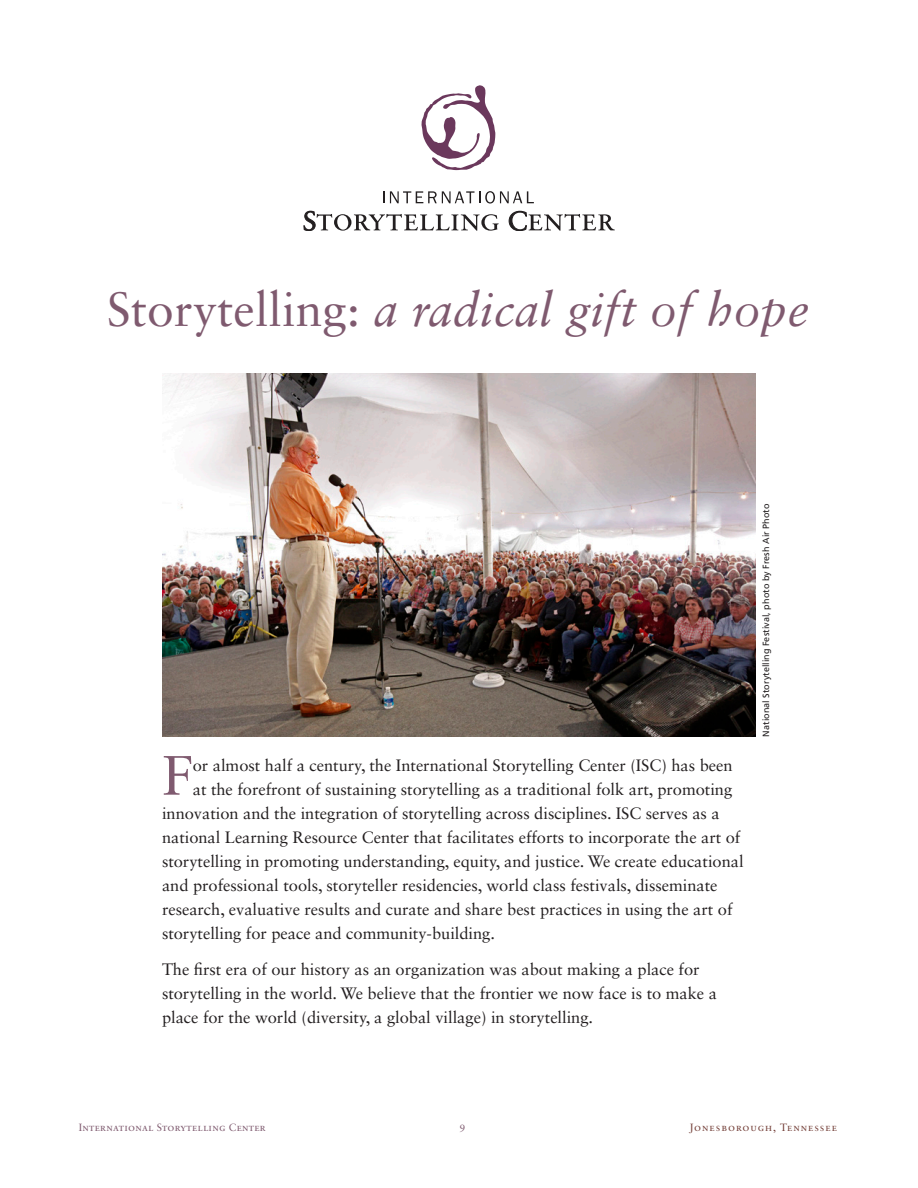
<style>
.page{position:relative;width:918px;height:1188px;background:#fff}
.page>*{position:absolute;margin:0;border:0;box-sizing:border-box;transform-origin:0 0}
.First_Paragraph{font:55.5px "Sabon LT Std";color:#7f5a6f}
.t1{font:italic 48px "Sabon LT Std";letter-spacing:.005em;color:#7f5a6f}
.First_Paragraph-2{font:16.5px "Sabon LT Std";color:#231f20}
.Body_Text{font:16.5px/24px "Sabon LT Std";color:#231f20}
.t2{font:10.5px "Sabon LT Std";letter-spacing:.025em;color:#7f5a6f}
.t3{font:10.5px "Sabon LT Std";letter-spacing:.09em;color:#733e37}
.credit{font:9px "Frutiger LT Com";letter-spacing:.005em;color:#231f20}
.s1{font-style:normal}
</style>
<div class="page">
<img style="left:162px;top:374px;width:594px;height:363px">
<svg style="left:304px;top:211px;width:195px;height:20px"></svg>
<svg style="left:509px;top:211px;width:105px;height:20px"></svg>
<svg style="left:421px;top:85px;width:75px;height:85px"></svg>
<svg style="left:383px;top:191px;width:1px;height:12px"></svg>
<svg style="left:390px;top:191px;width:144px;height:13px"></svg>
<p class="t1" style="left:107px;top:282px;width:704px"><span class="s1">Storytelling:</span> a radical gift of hope</p>
<p class="First_Paragraph" style="left:162px;top:742px;width:32px">F</p>
<p class="First_Paragraph-2" style="left:193px;top:755px;width:541px">or almost half a century, the International Storytelling Center (ISC) has been</p>
<p class="First_Paragraph-2" style="left:193px;top:779px;width:541px">at the forefront of sustaining storytelling as a traditional folk art, promoting</p>
<p class="First_Paragraph-2" style="left:162px;top:803px;width:559px">innovation and the integration of storytelling across disciplines. ISC serves as a</p>
<p class="First_Paragraph-2" style="left:162px;top:827px;width:580px">national Learning Resource Center that facilitates efforts to incorporate the art of</p>
<p class="First_Paragraph-2" style="left:162px;top:851px;width:583px">storytelling in promoting understanding, equity, and justice. We create educational</p>
<p class="First_Paragraph-2" style="left:162px;top:875px;width:557px">and professional tools, storyteller residencies, world class festivals, disseminate</p>
<p class="First_Paragraph-2" style="left:162px;top:899px;width:572px">research, evaluative results and curate and share best practices in using the art of</p>
<p class="First_Paragraph-2" style="left:162px;top:923px;width:335px">storytelling for peace and community-building.</p>
<p class="Body_Text" style="left:162px;top:957px;width:557px">The first era of our history as an organization was about making a place for storytelling in the world. We believe that the frontier we now face is to make a place for the world (diversity, a global village) in storytelling.</p>
<p class="credit" style="left:761px;top:737px;width:235px;rotate:-90deg">National Storytelling Festival, photo by Fresh Air Photo</p>
<p class="t2" style="left:79px;top:1121px;width:188px">International Storytelling Center</p>
<p class="t2" style="left:460px;top:1122px;width:7px">9</p>
<p class="t3" style="left:689px;top:1121px;width:149px">Jonesborough, Tennessee</p>
</div>
